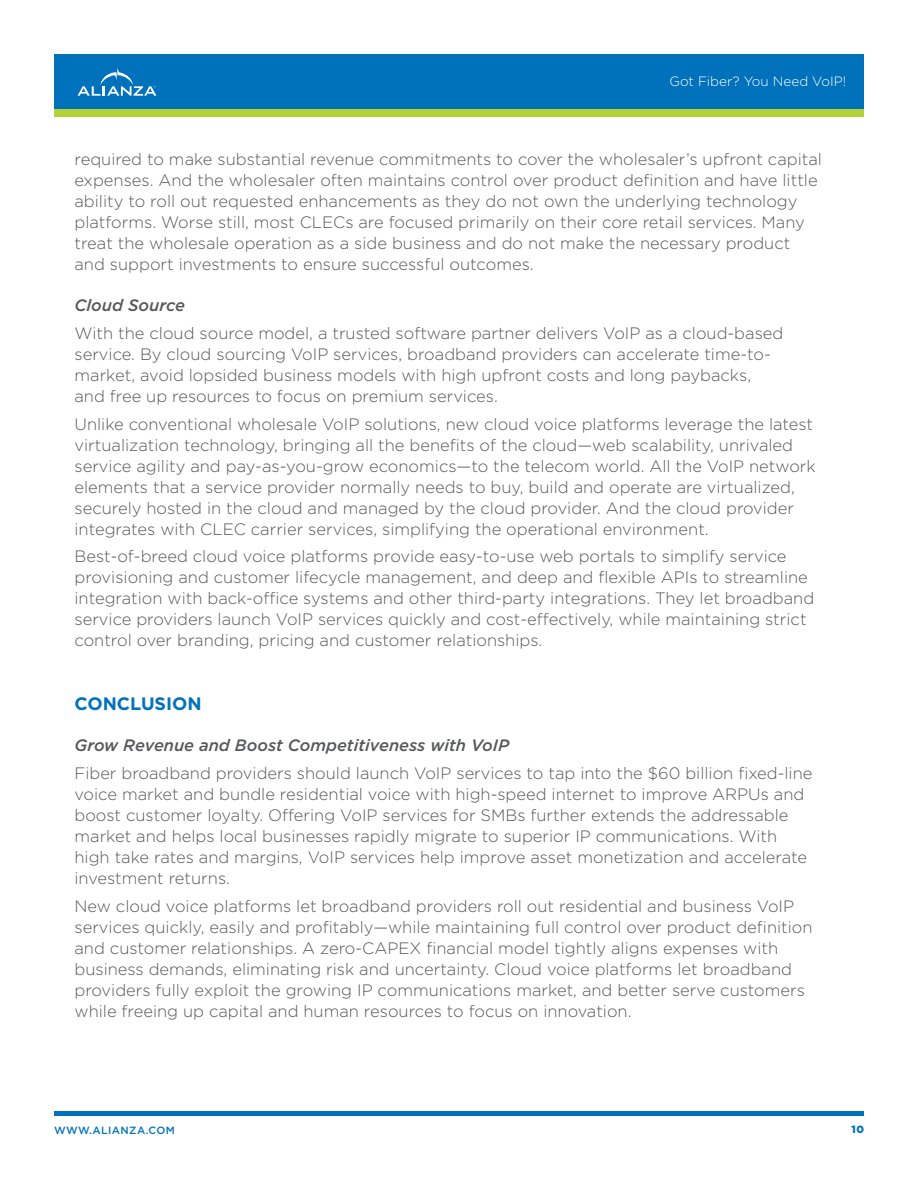
<style>
.page{position:relative;width:918px;height:1188px;background:#fff}
.page>*{position:absolute;margin:0;border:0;box-sizing:border-box;transform-origin:0 0}
.t1{font:700 18px "Gotham";color:#0072bc}
.BODY{font:300 16.5px/21px "Gotham";color:#57585a}
.subhead{font:italic 500 16.5px "Gotham";color:#57585a}
.t2{font:300 13.5px "Gotham";color:#fff}
.t3{font:500 10.5px "Gotham";letter-spacing:.04em;color:#0072bc}
.t4{font:900 10.5px "Gotham";color:#0072bc}
</style>
<div class="page">
<hr style="left:55px;top:1111px;width:809px;height:4px;background:#0072bc">
<div style="left:54px;top:54px;width:810px;height:56px;background:#0072bc"></div>
<svg style="left:78px;top:68px;width:78px;height:28px"></svg>
<div style="left:54px;top:109px;width:810px;height:8px;background:#b3d234"></div>
<p class="t2" style="left:669px;top:73px;width:178px">Got Fiber? You Need VoIP!</p>
<p class="BODY" style="left:75px;top:148px;width:749px">required to make substantial revenue commitments to cover the wholesaler’s upfront capital expenses. And the wholesaler often maintains control over product definition and have little ability to roll out requested enhancements as they do not own the underlying technology platforms. Worse still, most CLECs are focused primarily on their core retail services. Many treat the wholesale operation as a side business and do not make the necessary product and support investments to ensure successful outcomes.</p>
<p class="subhead" style="left:75px;top:296px;width:112px">Cloud Source</p>
<p class="BODY" style="left:75px;top:322px;width:710px">With the cloud source model, a trusted software partner delivers VoIP as a cloud-based service. By cloud sourcing VoIP services, broadband providers can accelerate time-to&shy;market, avoid lopsided business models with high upfront costs and long paybacks, and free up resources to focus on premium services.</p>
<p class="BODY" style="left:75px;top:413px;width:743px">Unlike conventional wholesale VoIP solutions, new cloud voice platforms leverage the latest virtualization technology, bringing all the benefits of the cloud—web scalability, unrivaled service agility and pay-as-you-grow economics—to the telecom world. All the VoIP network elements that a service provider normally needs to buy, build and operate are virtualized, securely hosted in the cloud and managed by the cloud provider. And the cloud provider integrates with CLEC carrier services, simplifying the operational environment.</p>
<p class="BODY" style="left:75px;top:546px;width:741px">Best-of-breed cloud voice platforms provide easy-to-use web portals to simplify service provisioning and customer lifecycle management, and deep and flexible APIs to streamline integration with back-office systems and other third-party integrations. They let broadband service providers launch VoIP services quickly and cost-effectively, while maintaining strict control over branding, pricing and customer relationships.</p>
<p class="t1" style="left:75px;top:693px;width:129px">CONCLUSION</p>
<p class="subhead" style="left:75px;top:736px;width:436px">Grow Revenue and Boost Competitiveness with VoIP</p>
<p class="BODY" style="left:75px;top:763px;width:739px">Fiber broadband providers should launch VoIP services to tap into the $60 billion fixed-line voice market and bundle residential voice with high-speed internet to improve ARPUs and boost customer loyalty. Offering VoIP services for SMBs further extends the addressable market and helps local businesses rapidly migrate to superior IP communications. With high take rates and margins, VoIP services help improve asset monetization and accelerate investment returns.</p>
<p class="BODY" style="left:75px;top:895px;width:740px">New cloud voice platforms let broadband providers roll out residential and business VoIP services quickly, easily and profitably—while maintaining full control over product definition and customer relationships. A zero-CAPEX financial model tightly aligns expenses with business demands, eliminating risk and uncertainty. Cloud voice platforms let broadband providers fully exploit the growing IP communications market, and better serve customers while freeing up capital and human resources to focus on innovation.</p>
<p class="t3" style="left:54px;top:1124px;width:122px">WWW.ALIANZA.COM</p>
<p class="t4" style="left:851px;top:1124px;width:14px">10</p>
</div>
